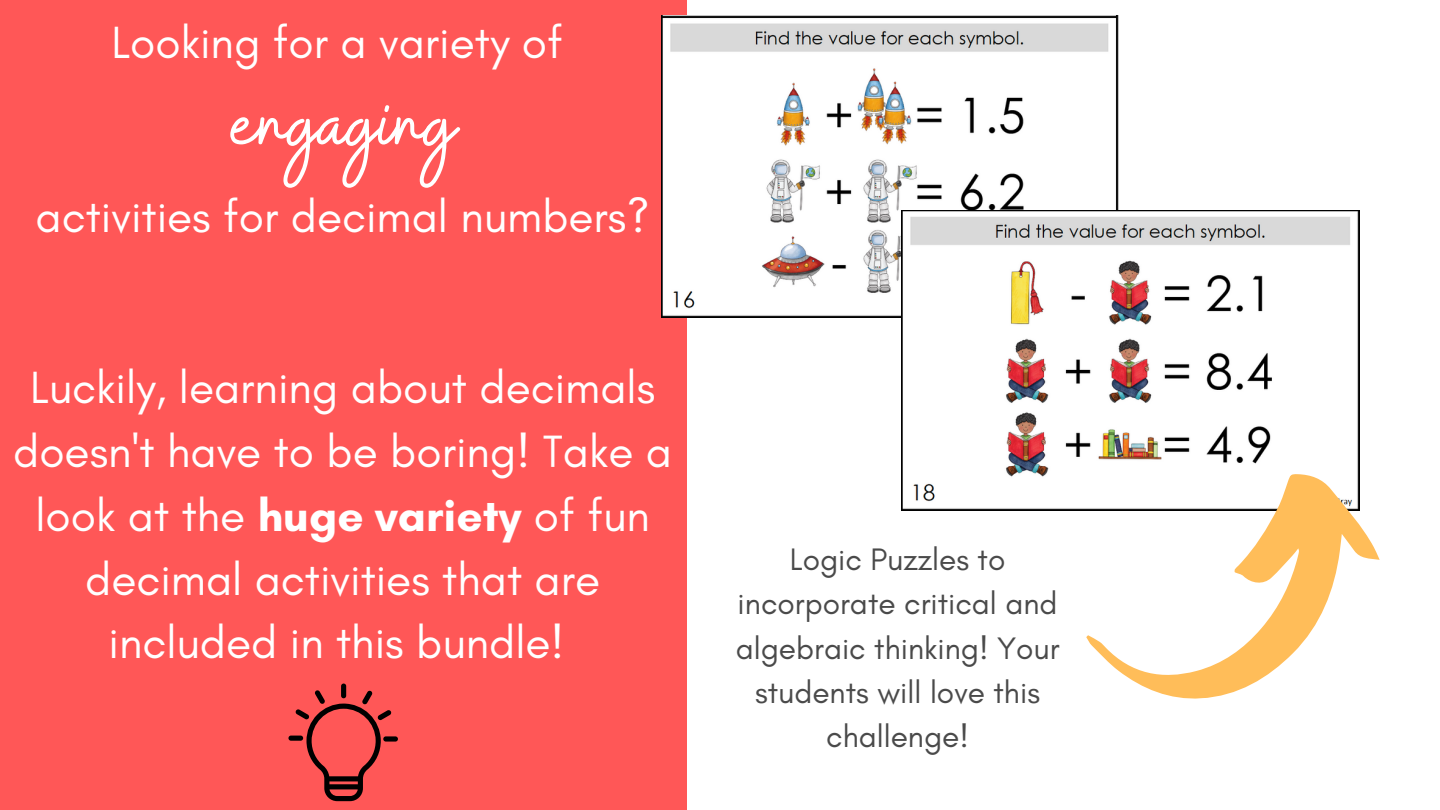
<style>
.page{position:relative;width:1440px;height:810px;background:#fff}
.page>*{position:absolute;margin:0;border:0;box-sizing:border-box;transform-origin:0 0}
.t1{font:98.8px "Buffalo";color:#fff}
.t2{font:46px/63.8px "Glacial Indifference";color:#fff;text-align:center}
.t3{font:31.6px/44.2px "Glacial Indifference";color:#4a4a4a;text-align:center}
.s1{font-weight:700}
</style>
<div class="page">
<div style="left:0;top:0;width:687px;height:810px;background:#ff5757"></div>
<svg style="left:288px;top:684px;width:110px;height:117px"></svg>
<img style="left:661px;top:15px;width:458px;height:303px">
<img style="left:902px;top:210px;width:457px;height:301px">
<svg style="left:1079px;top:470px;width:301px;height:229px"></svg>
<p class="t2" style="left:111px;top:10px;width:453px">Looking for a variety of</p>
<h1 class="t1" style="left:231px;top:59px;width:226px">engaging</h1>
<p class="t2" style="left:36px;top:184px;width:616px">activities for decimal numbers?</p>
<p class="t2" style="left:13px;top:355px;width:661px">Luckily, learning about decimals doesn't have to be boring! Take a look at the <span class="s1">huge variety</span> of fun decimal activities that are included in this bundle!</p>
<p class="t3" style="left:736px;top:537px;width:325px">Logic Puzzles to incorporate critical and algebraic thinking! Your students will love this challenge!</p>
</div>
